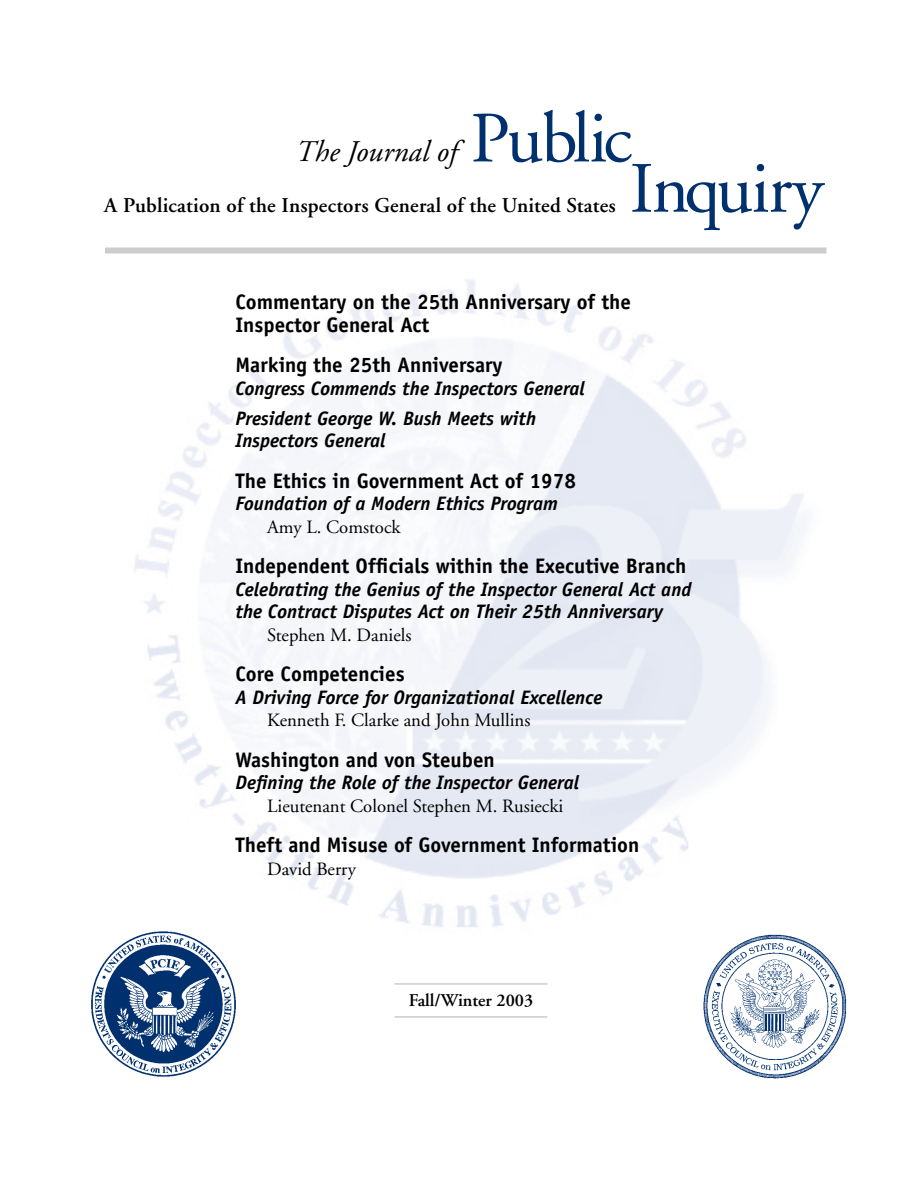
<style>
.page{position:relative;width:918px;height:1188px;background:#fff}
.page>*{position:absolute;margin:0;border:0;box-sizing:border-box;transform-origin:0 0}
.t1{font:72px "Adobe Garamond";letter-spacing:-.03em;color:#00306d}
.t2{font:italic 30px "Adobe Garamond";color:#000}
.t3{font:700 21px/22.5px "Officina Sans";color:#000}
.t4{font:600 21px "Adobe Garamond";letter-spacing:.01em;color:#000}
.t5{font:italic 700 19.5px/30px "Officina Sans";color:#000}
.t6{font:18.75px "Adobe Garamond";color:#000}
.t7{font:600 18px "Adobe Garamond";color:#000}
</style>
<div class="page">
<div style="left:105px;top:248px;width:721px;height:6px;background:#ccc"></div>
<hr style="left:394px;top:983px;width:153px;height:2px;background:#ccc">
<hr style="left:394px;top:1016px;width:153px;height:2px;background:#ccc">
<img style="left:91px;top:932px;width:145px;height:145px">
<img style="left:703px;top:934px;width:144px;height:145px">
<h1 class="t1" style="left:470px;top:110px;width:163px">Public</h1>
<p class="t4" style="left:104px;top:196px;width:513px">A Publication of the Inspectors General of the United States</p>
<h2 class="t2" style="left:296px;top:140px;width:163px">The Journal of</h2>
<h1 class="t1" style="left:630px;top:160px;width:195px">Inquiry</h1>
<p class="t3" style="left:236px;top:292px;width:397px">Commentary on the 25th Anniversary of the<br>Inspector General Act</p>
<p class="t3" style="left:236px;top:355px;width:269px">Marking the 25th Anniversary</p>
<p class="t5" style="left:236px;top:375px;width:351px">Congress Commends the Inspectors General<br>President George W. Bush Meets with</p>
<p class="t5" style="left:236px;top:427px;width:152px">Inspectors General</p>
<p class="t3" style="left:236px;top:471px;width:342px">The Ethics in Government Act of 1978</p>
<p class="t5" style="left:236px;top:490px;width:324px">Foundation of a Modern Ethics Program</p>
<p class="t6" style="left:267px;top:519px;width:135px">Amy L. Comstock</p>
<p class="t3" style="left:236px;top:556px;width:453px">Independent Officials within the Executive Branch</p>
<p class="t5" style="left:236px;top:579px;width:458px;line-height:22.5px">Celebrating the Genius of the Inspector General Act and the Contract Disputes Act on Their 25th Anniversary</p>
<p class="t6" style="left:267px;top:627px;width:146px">Stephen M. Daniels</p>
<p class="t3" style="left:236px;top:664px;width:171px">Core Competencies</p>
<p class="t5" style="left:236px;top:684px;width:368px">A Driving Force for Organizational Excellence</p>
<p class="t6" style="left:267px;top:713px;width:265px">Kenneth F. Clarke and John Mullins</p>
<p class="t3" style="left:236px;top:750px;width:261px">Washington and von Steuben</p>
<p class="t5" style="left:236px;top:769px;width:345px">Defining the Role of the Inspector General</p>
<p class="t6" style="left:267px;top:798px;width:298px">Lieutenant Colonel Stephen M. Rusiecki</p>
<p class="t3" style="left:236px;top:835px;width:405px">Theft and Misuse of Government Information</p>
<p class="t6" style="left:267px;top:861px;width:90px">David Berry</p>
<p class="t7" style="left:409px;top:993px;width:126px">Fall/Winter 2003</p>
</div>
